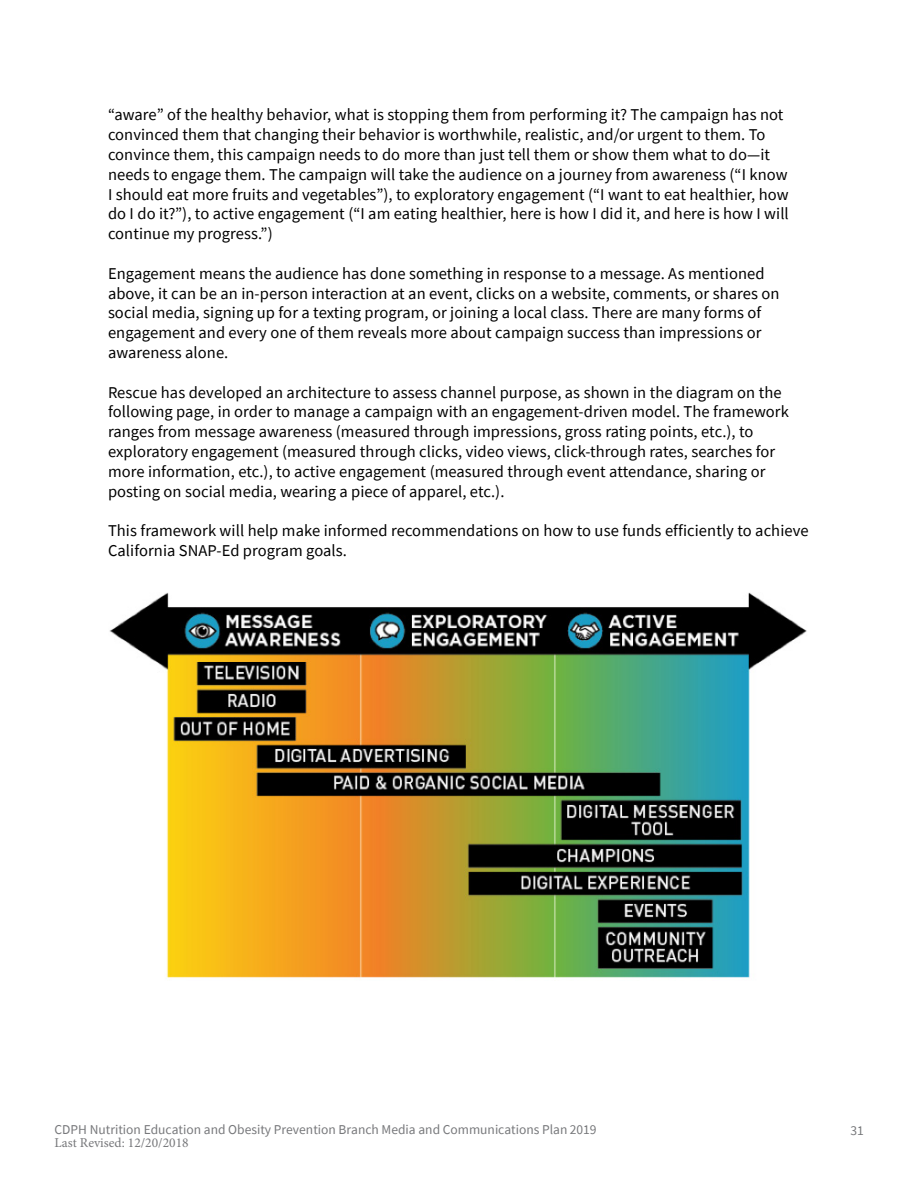
<style>
.page{position:relative;width:918px;height:1188px;background:#fff}
.page>*{position:absolute;margin:0;border:0;box-sizing:border-box;transform-origin:0 0}
.Body_Copy{font:16.5px/19.8px "Source Sans Pro";letter-spacing:.005em;color:#000}
.t1{font:13.5px "Source Sans Pro";color:#77787b}
.t2{font:13.5px "Minion Pro";color:#77787b}
</style>
<div class="page">
<img style="left:109px;top:592px;width:698px;height:386px">
<p class="Body_Copy" style="left:108px;top:105px;width:682px">“aware” of the healthy behavior, what is stopping them from performing it? The campaign has not convinced them that changing their behavior is worthwhile, realistic, and/or urgent to them. To convince them, this campaign needs to do more than just tell them or show them what to do—it needs to engage them. The campaign will take the audience on a journey from awareness (“I know I should eat more fruits and vegetables”), to exploratory engagement (“I want to eat healthier, how do I do it?”), to active engagement (“I am eating healthier, here is how I did it, and here is how I will continue my progress.”)</p>
<p class="Body_Copy" style="left:108px;top:263px;width:673px">Engagement means the audience has done something in response to a message. As mentioned above, it can be an in-person interaction at an event, clicks on a website, comments, or shares on social media, signing up for a texting program, or joining a local class. There are many forms of engagement and every one of them reveals more about campaign success than impressions or awareness alone.</p>
<p class="Body_Copy" style="left:108px;top:382px;width:682px">Rescue has developed an architecture to assess channel purpose, as shown in the diagram on the following page, in order to manage a campaign with an engagement-driven model. The framework ranges from message awareness (measured through impressions, gross rating points, etc.), to exploratory engagement (measured through clicks, video views, click-through rates, searches for more information, etc.), to active engagement (measured through event attendance, sharing or posting on social media, wearing a piece of apparel, etc.).</p>
<p class="Body_Copy" style="left:108px;top:521px;width:702px">This framework will help make informed recommendations on how to use funds efficiently to achieve<br>California SNAP-Ed program goals.</p>
<p class="t1" style="left:55px;top:1121px;width:544px">CDPH Nutrition Education and Obesity Prevention Branch Media and Communications Plan 2019</p>
<p class="t2" style="left:55px;top:1134px;width:136px">Last Revised: 12/20/2018</p>
<p class="t1" style="left:851px;top:1121px;width:15px">31</p>
</div>
